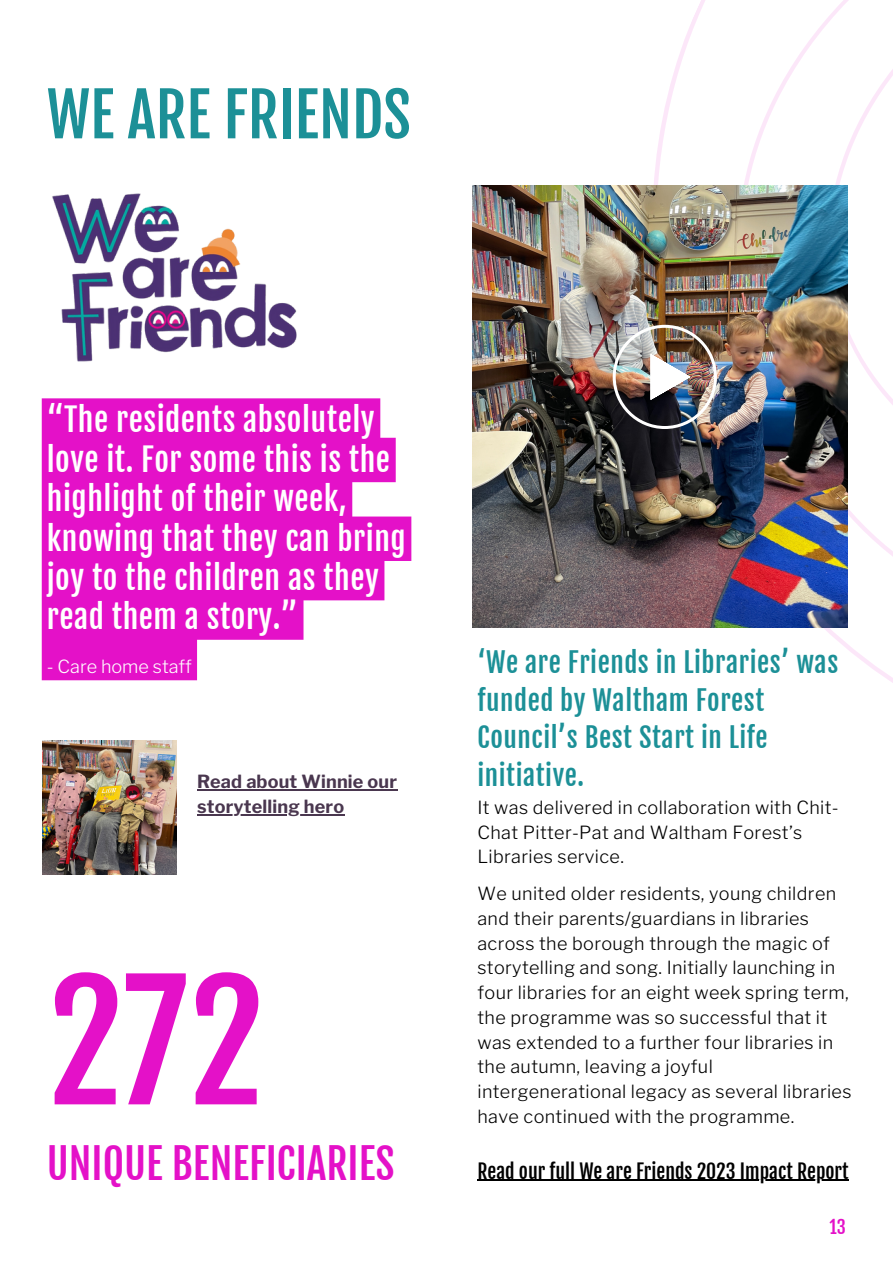
<style>
.page{position:relative;width:893px;height:1264px;background:#fff}
.page>*{position:absolute;margin:0;border:0;box-sizing:border-box;transform-origin:0 0}
.t1{font:156.9px "Fjalla One";color:#e411c8}
.t2{font:60px "Fjalla One";color:#1c9097}
.t3{font:41.25px "Fjalla One";color:#e411c8}
.t4{font:31.5px/39.3px "Fjalla One";letter-spacing:.015em;color:#fff}
.t5{font:27px/37.5px "Fjalla One";letter-spacing:.02em;color:#1c9097}
.t6{font:19.65px "Fjalla One";color:#000}
.t7{font:300 18px/24.8px "Libre Franklin";letter-spacing:.02em;color:#000}
.t8{font:700 18px/24.8px "Libre Franklin";letter-spacing:.01em;color:#4a374f}
.t9{font:300 18px "Libre Franklin";color:#fff}
.t10{font:18px "Fjalla One";color:#e411c8}
</style>
<div class="page">
<svg style="left:610px;top:0;width:282px;height:682px"></svg>
<svg style="left:736px;top:0;width:156px;height:634px"></svg>
<img style="left:52px;top:193px;width:245px;height:169px">
<img style="left:473px;top:185px;width:374px;height:442px">
<img style="left:42px;top:740px;width:135px;height:134px">
<img style="left:612px;top:325px;width:104px;height:104px">
<svg style="left:42px;top:398px;width:369px;height:282px;fill:#e411c8"></svg>
<hr style="left:477px;top:1179px;width:371px;height:1px;background:#000">
<hr style="left:197px;top:789px;width:200px;height:1px;background:#4a374f">
<hr style="left:197px;top:814px;width:147px;height:1px;background:#4a374f">
<h2 class="t2" style="left:47px;top:78px;width:366px">WE ARE FRIENDS</h2>
<h3 class="t4" style="left:47px;top:401px;width:360px">“The residents absolutely love it. For some this is the highlight of their week, knowing that they can bring joy to the children as they read them a story.”</h3>
<p class="t9" style="left:47px;top:656px;width:147px">- Care home staff</p>
<p class="t8" style="left:197px;top:769px;width:201px">Read about Winnie our storytelling hero</p>
<h1 class="t1" style="left:47px;top:946px;width:218px">272</h1>
<h3 class="t3" style="left:47px;top:1138px;width:349px">UNIQUE BENEFICIARIES</h3>
<h3 class="t5" style="left:477px;top:644px;width:362px">‘We are Friends in Libraries’ was funded by Waltham Forest<br>Council’s Best Start in Life initiative.</h3>
<p class="t7" style="left:477px;top:795px;width:363px">It was delivered in collaboration with Chit-<br>Chat Pitter-Pat and Waltham Forest’s<br>Libraries service.</p>
<p class="t7" style="left:477px;top:881px;width:375px">We united older residents, young children and their parents/guardians in libraries across the borough through the magic of storytelling and song. Initially launching in four libraries for an eight week spring term, the programme was so successful that it was extended to a further four libraries in the autumn, leaving a joyful intergenerational legacy as several libraries</p>
<p class="t7" style="left:477px;top:1104px;width:318px">have continued with the programme.</p>
<p class="t6" style="left:477px;top:1158px;width:372px">Read our full We are Friends 2023 Impact Report</p>
<p class="t10" style="left:829px;top:1215px;width:18px">13</p>
</div>
